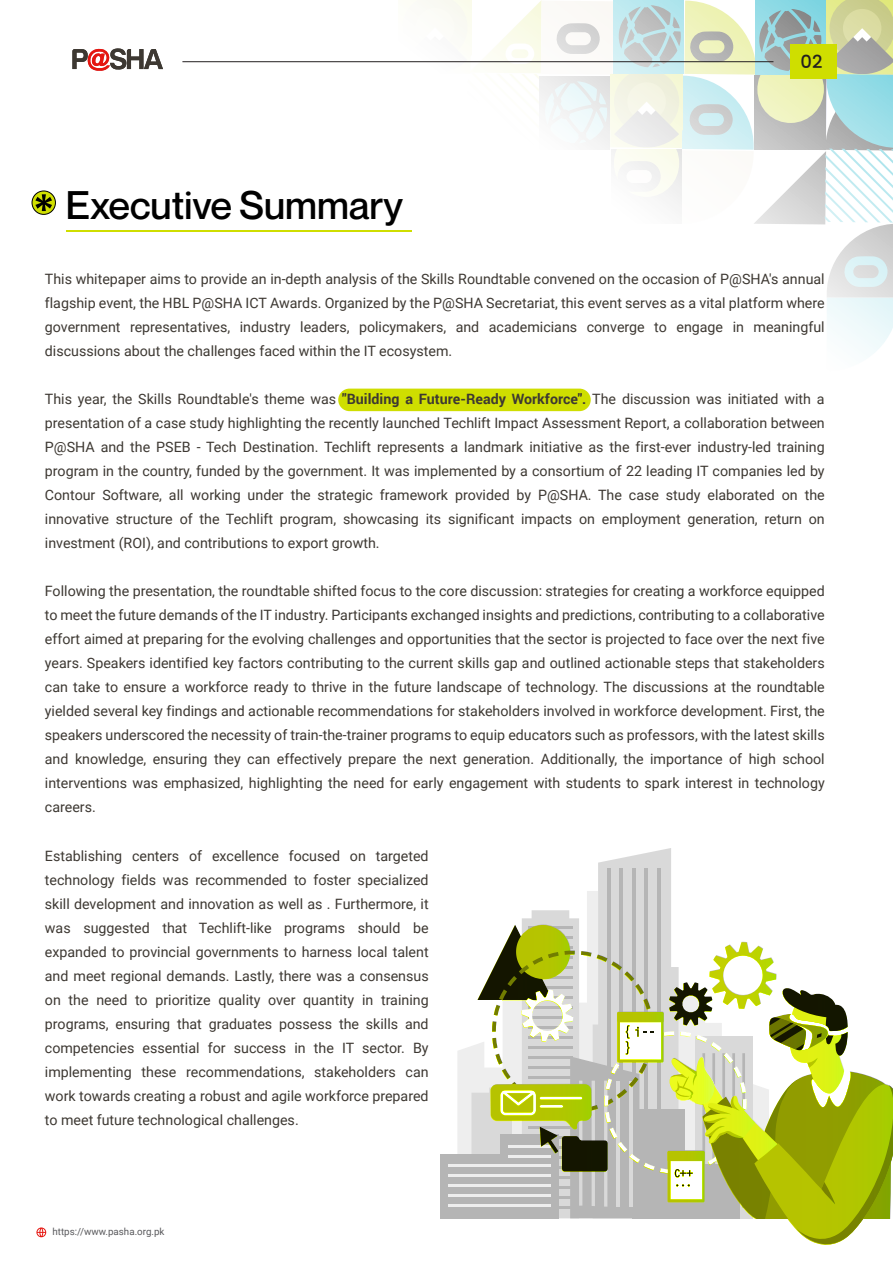
<style>
.page{position:relative;width:893px;height:1263px;background:#fff}
.page>*{position:absolute;margin:0;border:0;box-sizing:border-box;transform-origin:0 0}
.t1{font:500 39px "Neue Montreal";color:#000}
.t2{font:500 18px "Poppins";color:#231f20}
.t3{font:14.25px/24px "Roboto";color:#3d3832;text-align:justify}
.t4{font:9.75px "Roboto";color:#59595c}
.s1{font-weight:700}
</style>
<div class="page">
<svg style="left:350px;top:0;width:543px;height:412px"></svg>
<div style="left:440px;top:1154px;width:82px;height:64px;background:#b5b5b5"></div>
<hr style="left:448px;top:1164px;width:103px;height:3px;background:#f1ebf7">
<hr style="left:448px;top:1174px;width:103px;height:3px;background:#f1ebf7">
<hr style="left:448px;top:1184px;width:103px;height:3px;background:#f1ebf7">
<hr style="left:448px;top:1194px;width:103px;height:3px;background:#f1ebf7">
<hr style="left:448px;top:1204px;width:103px;height:3px;background:#f1ebf7">
<svg style="left:457px;top:848px;width:436px;height:397px"></svg>
<svg style="left:36px;top:1227px;width:10px;height:10px"></svg>
<hr style="left:182px;top:61px;width:591px;height:1px;background:#231f20">
<div style="left:790px;top:44px;width:46px;height:35px;background:#cfde00"></div>
<svg style="left:72px;top:48px;width:91px;height:23px"></svg>
<svg style="left:32px;top:191px;width:23px;height:23px"></svg>
<div style="left:32px;top:191px;width:24px;height:24px;border:1px solid #000;border-radius:50%"></div>
<svg style="left:35px;top:194px;width:17px;height:17px"></svg>
<hr style="left:66px;top:230px;width:346px;height:1px;background:#cfde00">
<div style="left:338px;top:389px;width:253px;height:22px;background:#cfde00;border-radius:11px"></div>
<h1 class="t1" style="left:66px;top:181px;width:339px">Executive Summary</h1>
<p class="t2" style="left:801px;top:51px;width:23px">02</p>
<p class="t3" style="left:45px;top:266px;width:781px">This whitepaper aims to provide an in-depth analysis of the Skills Roundtable convened on the occasion of P@SHA's annual flagship event, the HBL P@SHA ICT Awards. Organized by the P@SHA Secretariat, this event serves as a vital platform where government representatives, industry leaders, policymakers, and academicians converge to engage in meaningful discussions about the challenges faced within the IT ecosystem.</p>
<p class="t3" style="left:45px;top:386px;width:781px">This year, the Skills Roundtable's theme was <span class="s1">"Building a Future-Ready Workforce".</span> The discussion was initiated with a presentation of a case study highlighting the recently launched Techlift Impact Assessment Report, a collaboration between P@SHA and the PSEB - Tech Destination. Techlift represents a landmark initiative as the first-ever industry-led training program in the country, funded by the government. It was implemented by a consortium of 22 leading IT companies led by Contour Software, all working under the strategic framework provided by P@SHA. The case study elaborated on the innovative structure of the Techlift program, showcasing its significant impacts on employment generation, return on investment (ROI), and contributions to export growth.</p>
<p class="t3" style="left:45px;top:578px;width:781px">Following the presentation, the roundtable shifted focus to the core discussion: strategies for creating a workforce equipped to meet the future demands of the IT industry. Participants exchanged insights and predictions, contributing to a collaborative effort aimed at preparing for the evolving challenges and opportunities that the sector is projected to face over the next five years. Speakers identified key factors contributing to the current skills gap and outlined actionable steps that stakeholders can take to ensure a workforce ready to thrive in the future landscape of technology. The discussions at the roundtable yielded several key findings and actionable recommendations for stakeholders involved in workforce development. First, the speakers underscored the necessity of train-the-trainer programs to equip educators such as professors, with the latest skills and knowledge, ensuring they can effectively prepare the next generation. Additionally, the importance of high school interventions was emphasized, highlighting the need for early engagement with students to spark interest in technology careers.</p>
<p class="t3" style="left:45px;top:843px;width:385px">Establishing centers of excellence focused on targeted technology fields was recommended to foster specialized skill development and innovation as well as . Furthermore, it was suggested that Techlift-like programs should be expanded to provincial governments to harness local talent and meet regional demands. Lastly, there was a consensus on the need to prioritize quality over quantity in training programs, ensuring that graduates possess the skills and competencies essential for success in the IT sector. By implementing these recommendations, stakeholders can work towards creating a robust and agile workforce prepared to meet future technological challenges.</p>
<p class="t4" style="left:52px;top:1225px;width:114px">https://www.pasha.org.pk</p>
</div>
